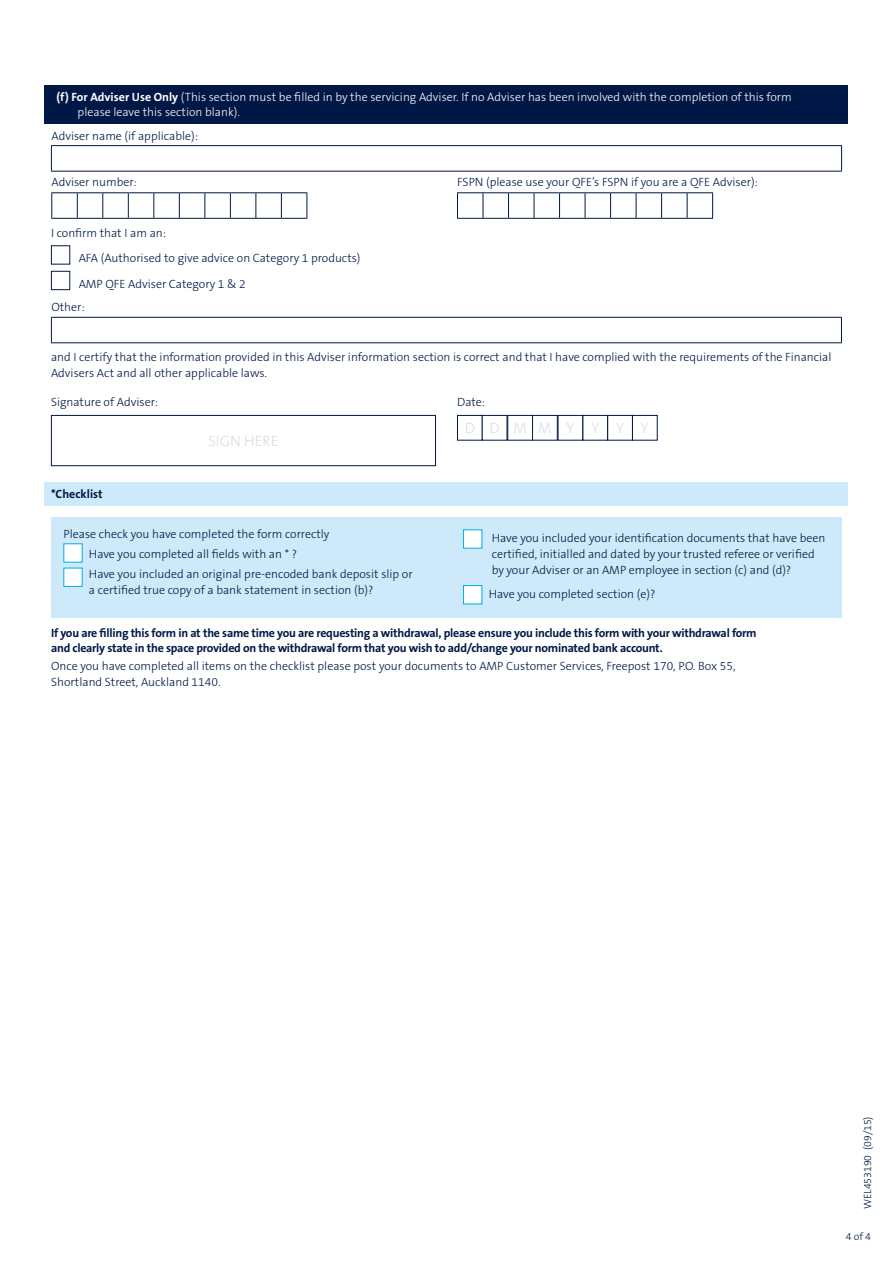
<style>
.page{position:relative;width:893px;height:1263px;background:#fff}
.page>*{position:absolute;margin:0;border:0;box-sizing:border-box;transform-origin:0 0}
.t1{font:300 15px "The Sans B3";color:#d9dce6}
.Form_Body{font:300 12px/15.8px "The Sans B3";color:#001845}
.Form_Body-2{font:700 12px/15.8px "The Sans B7";letter-spacing:-.02em;color:#001845}
.Form_Heading{font:300 12px/15px "The Sans B3";color:#fff}
.Form_Body-3{font:700 12px "The Sans B7";color:#001845}
.Form_Body-4{font:300 10.5px "The Sans B3";color:#001845}
.s1{font-family:"The Sans B7";font-weight:700}
</style>
<div class="page">
<svg style="left:51px;top:146px;width:1px;height:25px"></svg>
<hr style="left:51px;top:145px;width:406px;height:1px;background:#001845">
<hr style="left:457px;top:145px;width:385px;height:1px;background:#001845">
<svg style="left:841px;top:146px;width:1px;height:25px"></svg>
<hr style="left:51px;top:171px;width:406px;height:1px;background:#001845">
<hr style="left:457px;top:171px;width:385px;height:1px;background:#001845">
<svg style="left:51px;top:192px;width:257px;height:27px"></svg>
<svg style="left:457px;top:192px;width:256px;height:27px"></svg>
<div style="left:51px;top:245px;width:19px;height:19px;background:#fff;border:1px solid #001845"></div>
<div style="left:51px;top:271px;width:19px;height:19px;background:#fff;border:1px solid #001845"></div>
<svg style="left:51px;top:318px;width:1px;height:24px"></svg>
<hr style="left:51px;top:317px;width:791px;height:1px;background:#001845">
<svg style="left:841px;top:318px;width:1px;height:24px"></svg>
<hr style="left:51px;top:342px;width:791px;height:1px;background:#001845">
<div style="left:51px;top:415px;width:385px;height:51px;border:1px solid #001845"></div>
<div style="left:457px;top:415px;width:26px;height:26px;border:1px solid #001845"></div>
<div style="left:507px;top:415px;width:26px;height:26px;border:1px solid #001845"></div>
<div style="left:532px;top:415px;width:26px;height:26px;border:1px solid #001845"></div>
<div style="left:558px;top:415px;width:25px;height:26px;border:1px solid #001845"></div>
<div style="left:583px;top:415px;width:25px;height:26px;border:1px solid #001845"></div>
<div style="left:607px;top:415px;width:26px;height:26px;border:1px solid #001845"></div>
<div style="left:632px;top:415px;width:26px;height:26px;border:1px solid #001845"></div>
<div style="left:45px;top:85px;width:803px;height:38px;background:#001845"></div>
<div style="left:52px;top:517px;width:790px;height:101px;background:#cee9f9"></div>
<svg style="left:63px;top:543px;width:20px;height:19px"></svg>
<div style="left:63px;top:568px;width:20px;height:19px;background:#fff;border:1px solid #00abe7"></div>
<div style="left:463px;top:529px;width:19px;height:19px;background:#fff;border:1px solid #00abe7"></div>
<div style="left:463px;top:585px;width:19px;height:19px;background:#fff;border:1px solid #00abe7"></div>
<div style="left:45px;top:482px;width:803px;height:24px;background:#cee9f9"></div>
<p class="Form_Heading" style="left:78px;top:90px;width:716px;text-indent:-21px"><span class="s1">(f) For Adviser Use Only</span> (This section must be filled in by the servicing Adviser. If no Adviser has been involved with the completion of this form please leave this section blank).</p>
<p class="Form_Body" style="left:51px;top:128px;width:148px">Adviser name (if applicable):</p>
<p class="Form_Body" style="left:51px;top:175px;width:87px">Adviser number:</p>
<p class="Form_Body" style="left:457px;top:175px;width:302px">FSPN (please use your QFE’s FSPN if you are a QFE Adviser):</p>
<p class="Form_Body" style="left:51px;top:226px;width:117px">I confirm that I am an:</p>
<p class="Form_Body" style="left:79px;top:251px;width:283px">AFA (Authorised to give advice on Category 1 products)</p>
<p class="Form_Body" style="left:79px;top:276px;width:169px">AMP QFE Adviser Category 1 &amp; 2</p>
<p class="Form_Body" style="left:51px;top:300px;width:35px">Other:</p>
<p class="Form_Body" style="left:51px;top:350px;width:782px">and I certify that the information provided in this Adviser information section is correct and that I have complied with the requirements of the Financial<br>Advisers Act and all other applicable laws.</p>
<p class="Form_Body" style="left:51px;top:395px;width:109px">Signature of Adviser:</p>
<p class="t1" style="left:208px;top:433px;width:72px">SIGN HERE</p>
<p class="Form_Body" style="left:457px;top:395px;width:30px">Date:</p>
<p class="t1" style="left:465px;top:420px;width:12px">D</p>
<p class="t1" style="left:489px;top:420px;width:12px">D</p>
<p class="t1" style="left:513px;top:420px;width:15px">M</p>
<p class="t1" style="left:538px;top:420px;width:15px">M</p>
<p class="t1" style="left:566px;top:420px;width:9px">Y</p>
<p class="t1" style="left:591px;top:420px;width:9px">Y</p>
<p class="t1" style="left:616px;top:420px;width:9px">Y</p>
<p class="t1" style="left:641px;top:420px;width:9px">Y</p>
<p class="Form_Body-3" style="left:51px;top:488px;width:53px">*Checklist</p>
<p class="Form_Body" style="left:63px;top:527px;width:268px">Please check you have completed the form correctly</p>
<p class="Form_Body" style="left:89px;top:547px;width:210px">Have you completed all fields with an * ?</p>
<p class="Form_Body" style="left:89px;top:567px;width:325px">Have you included an original pre-encoded bank deposit slip or a certified true copy of a bank statement in section (b)?</p>
<p class="Form_Body" style="left:492px;top:531px;width:335px">Have you included your identification documents that have been certified, initialled and dated by your trusted referee or verified by your Adviser or an AMP employee in section (c) and (d)?</p>
<p class="Form_Body" style="left:489px;top:586px;width:168px">Have you completed section (e)?</p>
<p class="Form_Body-2" style="left:51px;top:625px;width:707px">If you are filling this form in at the same time you are requesting a withdrawal, please ensure you include this form with your withdrawal form and clearly state in the space provided on the withdrawal form that you wish to add/change your nominated bank account.</p>
<p class="Form_Body" style="left:51px;top:659px;width:686px">Once you have completed all items on the checklist please post your documents to AMP Customer Services, Freepost 170, P.O. Box 55,<br>Shortland Street, Auckland 1140.</p>
<p class="Form_Body-4" style="left:862px;top:1209px;width:94px;rotate:-90deg">WEL453190 (09/15)</p>
<p class="Form_Body-4" style="left:846px;top:1231px;width:27px">4 of 4</p>
</div>
